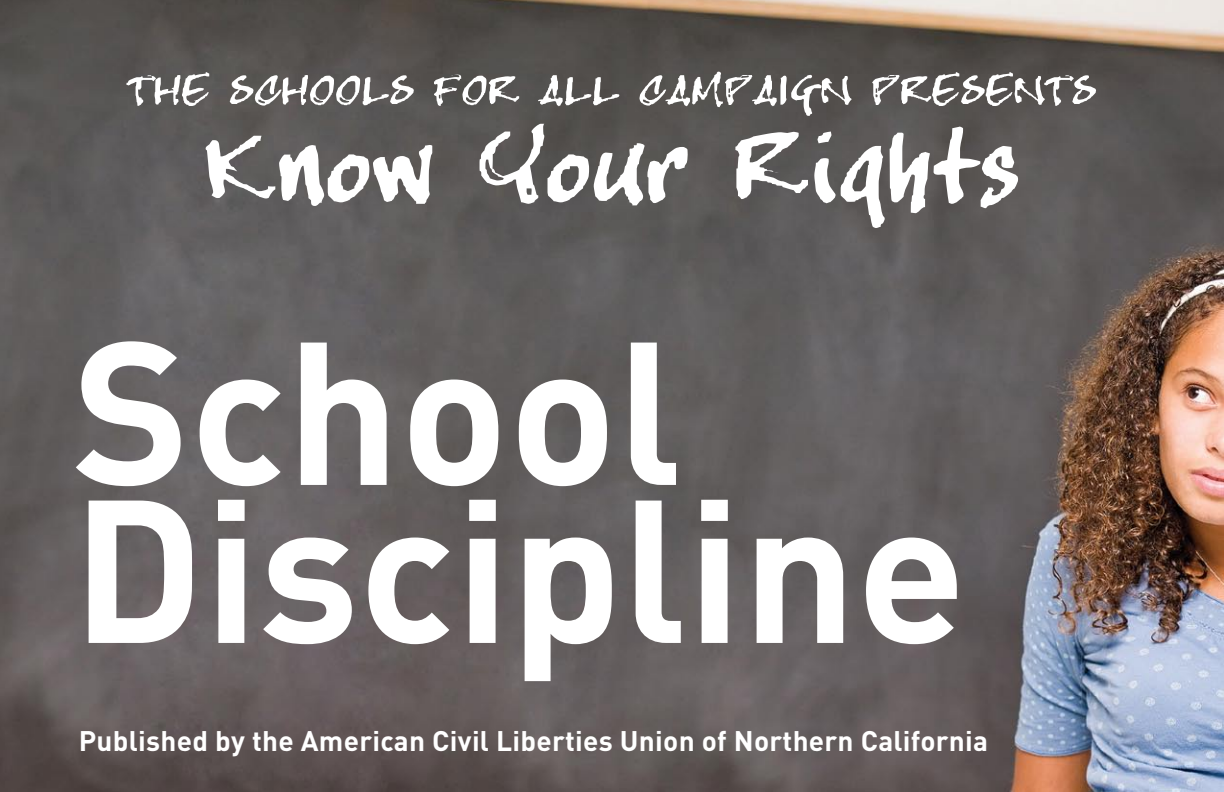
<style>
.page{position:relative;width:1224px;height:792px;background:#fff}
.page>*{position:absolute;margin:0;border:0;box-sizing:border-box;transform-origin:0 0}
.t1{font:700 200px/158px "DIN";color:#fff}
.t2{font:144px "Crappy Joe";color:#fff}
.t3{font:60px "Crappy Joe";letter-spacing:.01em;color:#fff}
.t4{font:700 28px "DIN";letter-spacing:.01em;color:#fff}
</style>
<div class="page">
<img style="left:0;top:0;width:1224px;height:792px">
<h3 class="t3" style="left:128px;top:57px;width:945px">The Schools For All Campaign Presents</h3>
<h2 class="t2" style="left:204px;top:86px;width:817px">Know Your Rights</h2>
<h1 class="t1" style="left:72px;top:325px;width:896px">School<br>Discipline</h1>
<p class="t4" style="left:79px;top:723px;width:911px">Published by the American Civil Liberties Union of Northern California</p>
</div>
